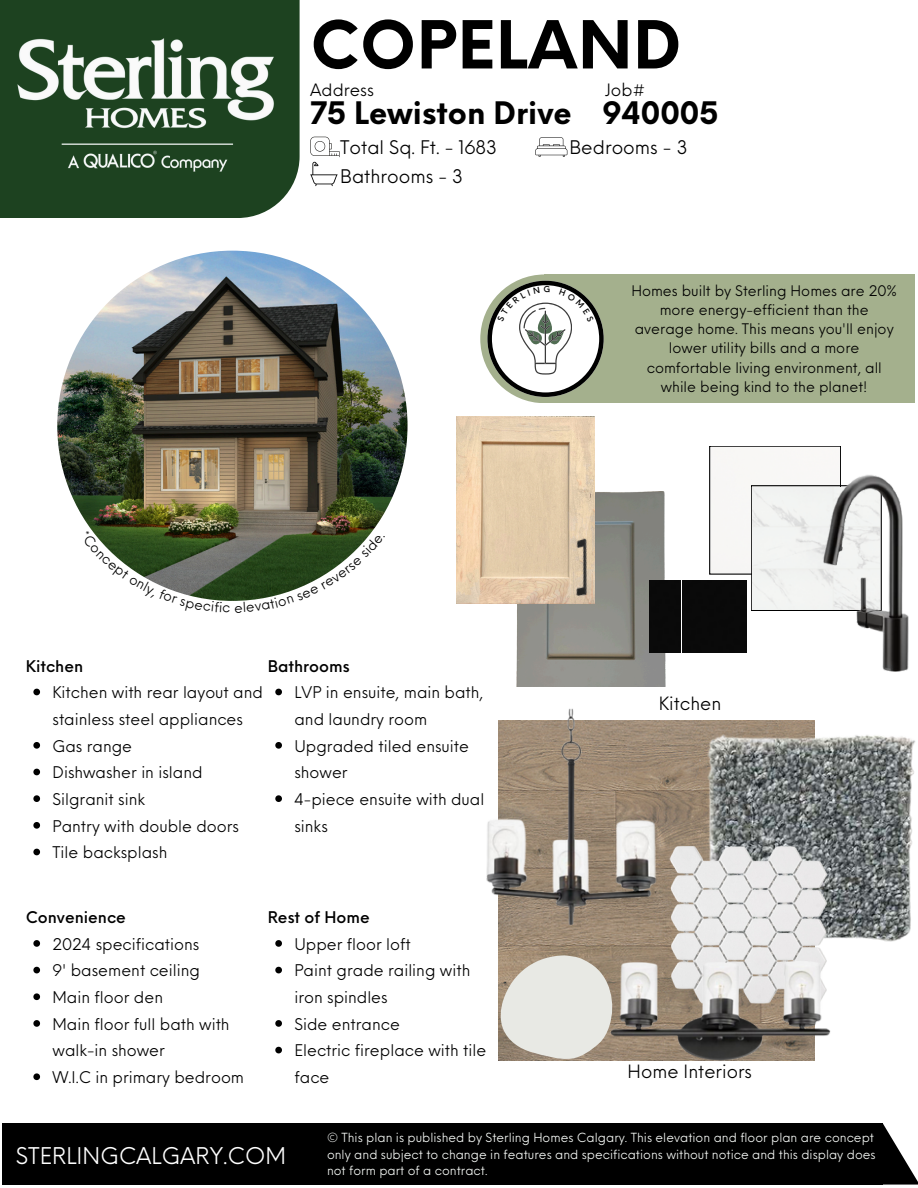
<style>
.page{position:relative;width:918px;height:1188px;background:#fff}
.page>*{position:absolute;margin:0;border:0;box-sizing:border-box;transform-origin:0 0}
.t1{font:700 64.5px "Neue Einstellung";letter-spacing:.01em;color:#000}
.t2{font:700 30.3px "Neue Einstellung";color:#000}
.t3{font:22.5px "Neue Einstellung";color:#fff}
.t4{font:18.3px "Neue Einstellung";color:#000}
.t5{font:17.85px "Neue Einstellung";color:#000}
.t6{font:16.65px "Neue Einstellung";color:#000}
.t7{font:15.75px/26.7px "Neue Einstellung";color:#000}
.t8{font:500 15.75px "Neue Einstellung";color:#000}
.t9{font:14.25px/19.2px "Neue Einstellung";color:#000;text-align:center}
.t10{font:12.3px/16.4px "Neue Einstellung";color:#f6f9f6}
</style>
<div class="page">
<div style="left:0;top:0;width:300px;height:218px;background:#1d4220"></div>
<img style="left:17px;top:38px;width:257px;height:134px">
<div style="left:2px;top:1123px;width:881px;height:62px;background:#000"></div>
<svg style="left:883px;top:1124px;width:35px;height:61px"></svg>
<img style="left:57px;top:251px;width:351px;height:350px;border-radius:50%">
<svg style="left:535px;top:137px;width:32px;height:20px"></svg>
<svg style="left:310px;top:137px;width:30px;height:49px"></svg>
<div style="left:480px;top:274px;width:129px;height:129px;background:#a4b08d;border-radius:50%"></div>
<div style="left:545px;top:274px;width:370px;height:129px;background:#a4b08d"></div>
<svg style="left:275px;top:689px;width:7px;height:6px"></svg>
<svg style="left:275px;top:742px;width:7px;height:7px"></svg>
<svg style="left:275px;top:795px;width:7px;height:7px"></svg>
<svg style="left:275px;top:940px;width:7px;height:7px"></svg>
<svg style="left:275px;top:967px;width:7px;height:6px"></svg>
<svg style="left:275px;top:1020px;width:7px;height:7px"></svg>
<svg style="left:275px;top:1047px;width:7px;height:6px"></svg>
<img style="left:498px;top:721px;width:317px;height:339px">
<img style="left:702px;top:730px;width:214px;height:212px">
<img style="left:663px;top:844px;width:166px;height:115px">
<img style="left:486px;top:708px;width:175px;height:223px">
<img style="left:610px;top:959px;width:221px;height:102px">
<div style="left:710px;top:446px;width:130px;height:128px;background:#f7f7f5"></div>
<img style="left:753px;top:488px;width:62px;height:121px">
<div style="left:751px;top:486px;width:130px;height:125px;border:1px solid #000"></div>
<img style="left:815px;top:469px;width:94px;height:203px">
<img style="left:516px;top:491px;width:149px;height:196px">
<img style="left:456px;top:417px;width:139px;height:186px">
<img style="left:560px;top:536px;width:41px;height:64px">
<img style="left:501px;top:955px;width:111px;height:104px">
<div style="left:650px;top:580px;width:96px;height:73px;background:#0a0a0a"></div>
<svg style="left:33px;top:689px;width:7px;height:6px"></svg>
<svg style="left:33px;top:742px;width:7px;height:7px"></svg>
<svg style="left:33px;top:769px;width:7px;height:6px"></svg>
<svg style="left:33px;top:795px;width:7px;height:7px"></svg>
<svg style="left:33px;top:822px;width:7px;height:7px"></svg>
<svg style="left:33px;top:849px;width:7px;height:6px"></svg>
<svg style="left:33px;top:940px;width:7px;height:7px"></svg>
<svg style="left:33px;top:967px;width:7px;height:6px"></svg>
<svg style="left:33px;top:993px;width:7px;height:7px"></svg>
<svg style="left:33px;top:1020px;width:7px;height:7px"></svg>
<svg style="left:33px;top:1073px;width:7px;height:7px"></svg>
<svg style="left:487px;top:281px;width:116px;height:116px"></svg>
<svg style="left:91px;top:530px;width:282px;height:71px"></svg>
<p class="t1" style="left:310px;top:-14px;width:373px">COPELAND</p>
<p class="t6" style="left:310px;top:75px;width:65px">Address</p>
<p class="t6" style="left:605px;top:75px;width:42px">Job#</p>
<h6 class="t2" style="left:310px;top:85px;width:263px">75 Lewiston Drive</h6>
<p class="t2" style="left:602px;top:85px;width:118px">940005</p>
<h1 class="t4" style="left:340px;top:131px;width:158px">Total Sq. Ft. - 1683</h1>
<h5 class="t4" style="left:569px;top:131px;width:120px">Bedrooms - 3</h5>
<h5 class="t4" style="left:340px;top:160px;width:124px">Bathrooms - 3</h5>
<p class="t8" style="left:26px;top:652px;width:59px">Kitchen</p>
<p class="t7" style="left:53px;top:677px;width:212px">Kitchen with rear layout and stainless steel appliances<br>Gas range<br>Dishwasher in island<br>Silgranit sink<br>Pantry with double doors<br>Tile backsplash</p>
<p class="t8" style="left:268px;top:652px;width:83px">Bathrooms</p>
<p class="t7" style="left:294px;top:677px;width:190px">LVP in ensuite, main bath, and laundry room</p>
<p class="t7" style="left:294px;top:731px;width:176px">Upgraded tiled ensuite shower</p>
<h6 class="t7" style="left:294px;top:784px;width:191px">4-piece ensuite with dual sinks</h6>
<p class="t8" style="left:26px;top:903px;width:102px">Convenience</p>
<p class="t7" style="left:53px;top:929px;width:193px">2024 specifications<br>9' basement ceiling<br>Main floor den<br>Main floor full bath with walk-in shower<br>W.I.C in primary bedroom</p>
<p class="t8" style="left:268px;top:903px;width:104px">Rest of Home</p>
<p class="t7" style="left:294px;top:929px;width:118px">Upper floor loft</p>
<p class="t7" style="left:294px;top:956px;width:177px">Paint grade railing with iron spindles</p>
<p class="t7" style="left:294px;top:1009px;width:107px">Side entrance</p>
<p class="t7" style="left:294px;top:1036px;width:193px">Electric fireplace with tile face</p>
<p class="t9" style="left:631px;top:280px;width:267px">Homes built by Sterling Homes are 20% more energy-efficient than the average home. This means you'll enjoy lower utility bills and a more comfortable living environment, all while being kind to the planet!</p>
<h6 class="t5" style="left:659px;top:688px;width:64px">Kitchen</h6>
<p class="t5" style="left:628px;top:1055px;width:126px">Home Interiors</p>
<p class="t3" style="left:16px;top:1136px;width:272px">STERLINGCALGARY.COM</p>
<p class="t10" style="left:327px;top:1129px;width:550px">© This plan is published by Sterling Homes Calgary. This elevation and floor plan are concept only and subject to change in features and specifications without notice and this display does not form part of a contract.</p>
</div>
